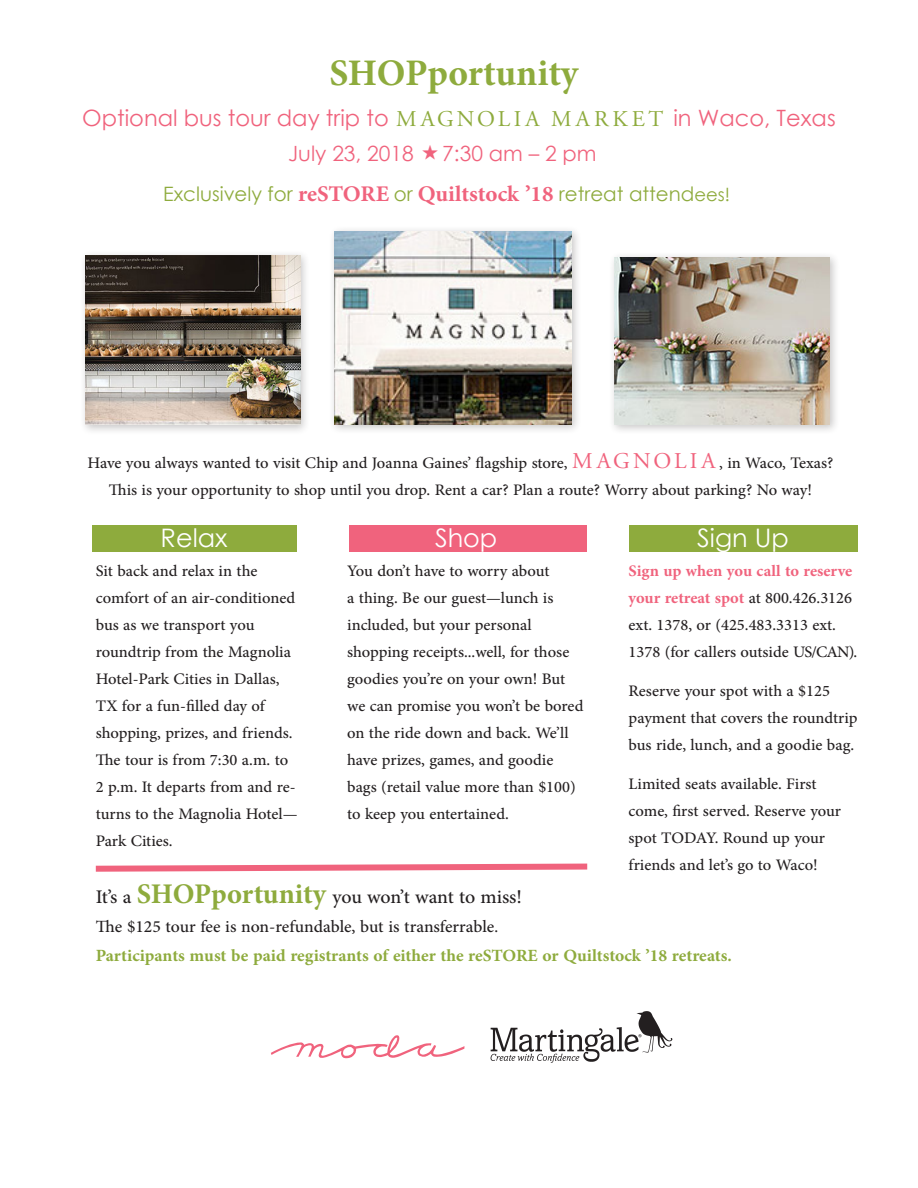
<style>
.page{position:relative;width:918px;height:1188px;background:#fff}
.page>*{position:absolute;margin:0;border:0;box-sizing:border-box;transform-origin:0 0}
.t1{font:700 37.5px "Minion Pro";letter-spacing:-.005em;color:#8eab3d}
.t2{font:27px "Adobe Arabic";letter-spacing:-.005em;color:#231f20}
.t3{font:25.5px "Century Gothic";color:#fff}
.t4{font:700 24px "Adobe Arabic";color:#8eab3d}
.t5{font:24px "Adobe Arabic";color:#231f20}
.t6{font:22.5px/27px "Adobe Arabic";color:#231f20}
.t7{font:22.5px "Century Gothic";color:#f0637d}
.t8{font:21px "Century Gothic";color:#f0637d}
.t9{font:19.8px "Century Gothic";color:#8eab3d}
.s1{font-family:"Adobe Garamond Pro";color:#8eab3d}
.s2{font-family:"Adobe Arabic";font-weight:700;font-size:31.35px;color:#f0637d}
.s3{font-size:18px}
.s4{font-family:"Adobe Garamond Pro";color:#f0637d}
.s5{font-weight:700;color:#f0637d}
.s6{font-family:"Minion Pro";font-weight:700;font-size:28.5px;color:#8eab3d}
.s7{font-size:22.5px}
</style>
<div class="page">
<div style="left:92px;top:525px;width:204px;height:27px;background:#8eab3d"></div>
<div style="left:350px;top:525px;width:237px;height:27px;background:#f0637d"></div>
<div style="left:629px;top:525px;width:229px;height:27px;background:#8eab3d"></div>
<div style="left:328px;top:226px;width:254px;height:209px;background:#231f20;opacity:.25"></div>
<img style="left:334px;top:232px;width:238px;height:193px">
<div style="left:608px;top:251px;width:232px;height:184px;background:#231f20;opacity:.25"></div>
<img style="left:614px;top:257px;width:215px;height:168px">
<div style="left:79px;top:250px;width:232px;height:185px;background:#231f20;opacity:.25"></div>
<img style="left:85px;top:256px;width:215px;height:169px">
<svg style="left:271px;top:1035px;width:193px;height:23px"></svg>
<img style="left:490px;top:1011px;width:183px;height:52px">
<svg style="left:95px;top:863px;width:493px;height:9px"></svg>
<p class="t1" style="left:329px;top:46px;width:250px">SHOPportunity</p>
<p class="t7" style="left:82px;top:102px;width:755px">Optional bus tour day trip to <span class="s1">M AGNOLI A M A R K ET</span> in Waco, Texas</p>
<p class="t8" style="left:288px;top:139px;width:127px">July 23, 2018</p>
<p class="t8" style="left:442px;top:139px;width:156px">7:30 am – 2 pm</p>
<p class="t9" style="left:163px;top:180px;width:569px">Exclusively for <span class="s2">reSTORE</span> or <span class="s2">Quiltstock ’18</span> retreat attend<span class="s3">ees!</span></p>
<p class="t6" style="left:88px;top:447px;width:747px">Have you always wanted to visit Chip and Joanna Gaines’ flagship store, <span class="s4">M AGNOL I A</span> , in Waco, Texas?</p>
<p class="t6" style="left:109px;top:474px;width:705px">This is your opportunity to shop until you drop. Rent a car? Plan a route? Worry about parking? No way!</p>
<p class="t3" style="left:161px;top:520px;width:68px">Relax</p>
<p class="t3" style="left:435px;top:520px;width:64px">Shop</p>
<p class="t3" style="left:697px;top:520px;width:93px">Sign Up</p>
<p class="t6" style="left:96px;top:555px;width:201px">Sit back and relax in the comfort of an air-conditioned bus as we transport you roundtrip from the Magnolia<br>Hotel-Park Cities in Dallas,<br>TX for a fun-filled day of shopping, prizes, and friends.</p>
<p class="t6" style="left:96px;top:744px;width:203px">The tour is from 7:30 a.m. to<br>2 p.m. It departs from and re&shy;turns to the Magnolia Hotel—<br>Park Cities.</p>
<p class="t6" style="left:347px;top:555px;width:204px">You don’t have to worry about</p>
<p class="t6" style="left:347px;top:582px;width:208px">a thing. Be our guest—lunch is</p>
<p class="t6" style="left:347px;top:609px;width:186px">included, but your personal</p>
<p class="t6" style="left:347px;top:636px;width:238px">shopping receipts...well, for those goodies you’re on your own! But we can promise you won’t be bored on the ride down and back. We’ll have prizes, games, and goodie bags (retail value more than $100) to keep you entertained.</p>
<p class="t6" style="left:629px;top:555px;width:230px"><span class="s5">Sign up when you call to reserve your retreat spot</span> at 800.426.3126 ext. 1378, or (425.483.3313 ext.<br>1378 (for callers outside US/CAN).</p>
<p class="t6" style="left:629px;top:675px;width:230px">Reserve your spot with a $125 payment that covers the roundtrip bus ride, lunch, and a goodie bag.</p>
<p class="t6" style="left:629px;top:768px;width:214px">Limited seats available. First come, first served. Reserve your spot TODAY. Round up your friends and let’s go to Waco!</p>
<p class="t2" style="left:96px;top:878px;width:428px">It’s a <span class="s6">SHOPportunity</span> you won’t want to miss!</p>
<p class="t5" style="left:96px;top:910px;width:404px">The $125 tour fee is non-refundable, but is transferrable<span class="s7">.</span></p>
<p class="t4" style="left:96px;top:938px;width:638px">Participants must be paid registrants of either the reSTORE or Quiltstock ’18 retreats.</p>
</div>
